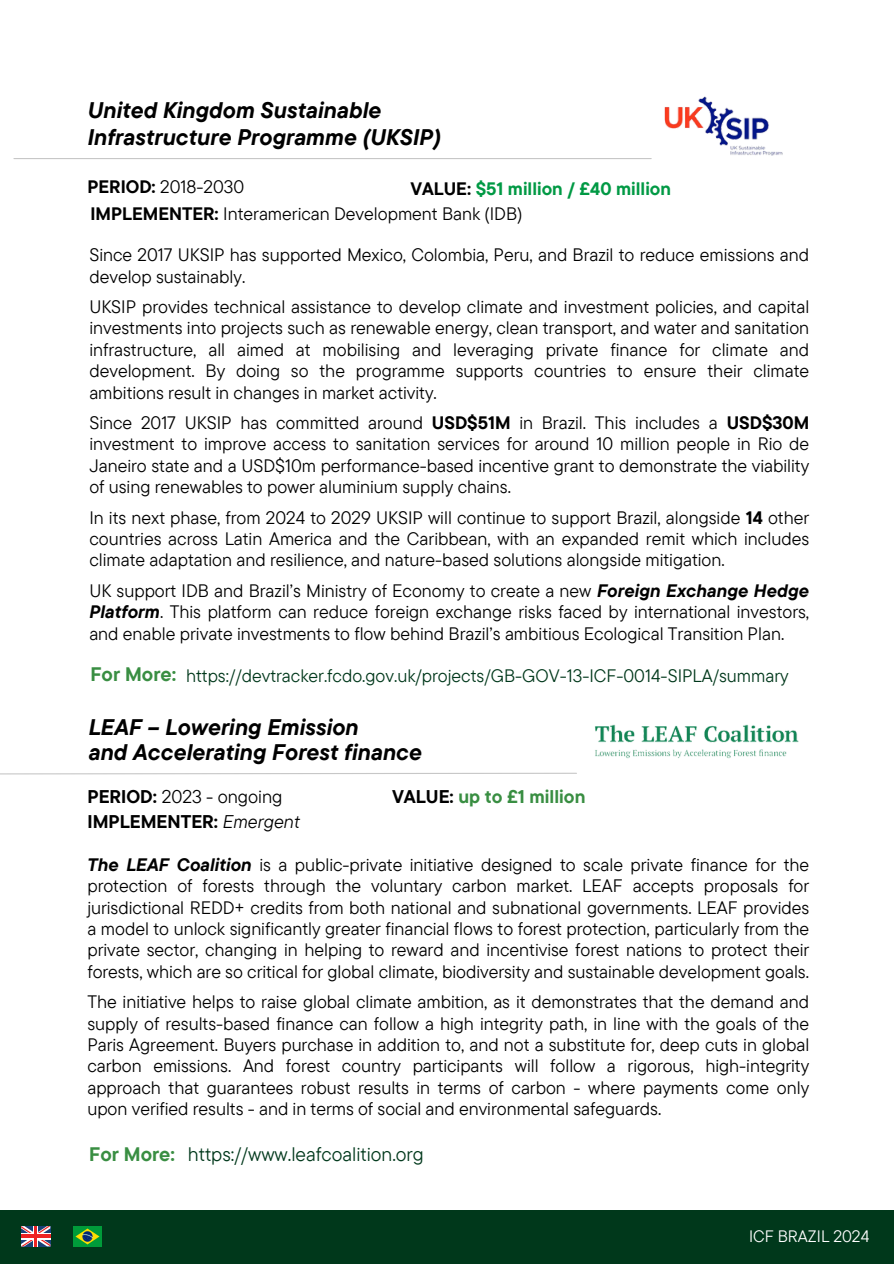
<style>
.page{position:relative;width:894px;height:1264px;background:#fff}
.page>*{position:absolute;margin:0;border:0;box-sizing:border-box;transform-origin:0 0}
.t1{font:italic 700 22.5px/24.8px "TT Commons Pro";color:#000}
.t2{font:19.5px "TT Commons Pro";color:#00381b}
.t3{font:700 18.3px "TT Commons Pro";color:#000}
.t4{font:18.3px "TT Commons Pro";color:#000}
.t5{font:700 18.3px "TT Commons Pro";color:#398e42}
.t6{font:18px/21.3px "TT Commons Pro";color:#000;text-align:justify}
.t7{font:18px "TT Commons Pro";color:#00381b}
.t8{font:700 18px "TT Commons Pro";color:#094}
.t9{font:16.5px "TT Commons Pro";color:#fff}
.s1{font-weight:700}
.s2{color:#000}
.s3{font-weight:700;font-style:italic}
.s4{font-weight:700;font-size:19.5px;color:#398e42}
.s5{font-weight:400;font-style:italic}
.s6{font-weight:700;color:#398e42}
</style>
<div class="page">
<div style="left:0;top:1210px;width:893px;height:53px;background:#00381b"></div>
<svg style="left:21px;top:1226px;width:29px;height:20px"></svg>
<svg style="left:21px;top:1232px;width:29px;height:7px"></svg>
<hr style="left:34px;top:1226px;width:4px;height:20px;background:#fff">
<hr style="left:21px;top:1234px;width:29px;height:3px;background:#ee2323">
<hr style="left:34px;top:1226px;width:3px;height:20px;background:#ee2323">
<img style="left:74px;top:1226px;width:28px;height:20px">
<svg style="left:0;top:772px;width:577px;height:3px"></svg>
<img style="left:595px;top:724px;width:204px;height:35px">
<hr style="left:14px;top:158px;width:637px;height:1px;background:#c7c7c7">
<img style="left:664px;top:96px;width:119px;height:60px">
<p class="t1" style="left:88px;top:96px;width:355px;line-height:27px">United Kingdom Sustainable<br>Infrastructure Programme (UKSIP)</p>
<p class="t6" style="left:87px;top:172px;width:436px;line-height:27px"><span class="s1">PERIOD:</span> 2018-2030<br><span class="s1">IMPLEMENTER:</span> Interamerican Development Bank (IDB)</p>
<p class="t8" style="left:410px;top:177px;width:262px"><span class="s2">VALUE:</span> $51 million / £40 million</p>
<p class="t6" style="left:89px;top:244px;width:721px">Since 2017 UKSIP has supported Mexico, Colombia, Peru, and Brazil to reduce emissions and develop sustainably.</p>
<p class="t6" style="left:89px;top:296px;width:721px">UKSIP provides technical assistance to develop climate and investment policies, and capital investments into projects such as renewable energy, clean transport, and water and sanitation infrastructure, all aimed at mobilising and leveraging private finance for climate and development. By doing so the programme supports countries to ensure their climate ambitions result in changes in market activity.</p>
<p class="t6" style="left:89px;top:411px;width:721px">Since 2017 UKSIP has committed around <span class="s1">USD$51M</span> in Brazil. This includes a <span class="s1">USD$30M </span>investment to improve access to sanitation services for around 10 million people in Rio de Janeiro state and a USD$10m performance-based incentive grant to demonstrate the viability of using renewables to power aluminium supply chains.</p>
<p class="t6" style="left:89px;top:506px;width:721px">In its next phase, from 2024 to 2029 UKSIP will continue to support Brazil, alongside <span class="s1">14</span> other countries across Latin America and the Caribbean, with an expanded remit which includes climate adaptation and resilience, and nature-based solutions alongside mitigation.</p>
<p class="t6" style="left:89px;top:579px;width:721px">UK support IDB and Brazil’s Ministry of Economy to create a new <span class="s3">Foreign Exchange Hedge Platform</span>. This platform can reduce foreign exchange risks faced by international investors, and enable private investments to flow behind Brazil’s ambitious Ecological Transition Plan.</p>
<p class="t7" style="left:90px;top:664px;width:699px"><span class="s4">For More:</span> https://devtracker.fcdo.gov.uk/projects/GB-GOV-13-ICF-0014-SIPLA/summary</p>
<p class="t1" style="left:89px;top:714px;width:335px">LEAF – Lowering Emission<br>and Accelerating Forest finance</p>
<p class="t4" style="left:87px;top:785px;width:196px"><span class="s1">PERIOD:</span> 2023 - ongoing</p>
<p class="t5" style="left:392px;top:785px;width:195px"><span class="s2">VALUE:</span> up to £1 million</p>
<p class="t3" style="left:88px;top:809px;width:214px">IMPLEMENTER: <span class="s5">Emergent</span></p>
<p class="t6" style="left:87px;top:853px;width:723px"><span class="s3">The LEAF Coalition</span> is a public-private initiative designed to scale private finance for the protection of forests through the voluntary carbon market. LEAF accepts proposals for jurisdictional REDD+ credits from both national and subnational governments. LEAF provides a model to unlock significantly greater financial flows to forest protection, particularly from the private sector, changing in helping to reward and incentivise forest nations to protect their forests, which are so critical for global climate, biodiversity and sustainable development goals.</p>
<p class="t6" style="left:87px;top:990px;width:723px">The initiative helps to raise global climate ambition, as it demonstrates that the demand and supply of results-based finance can follow a high integrity path, in line with the goals of the Paris Agreement. Buyers purchase in addition to, and not a substitute for, deep cuts in global carbon emissions. And forest country participants will follow a rigorous, high-integrity approach that guarantees robust results in terms of carbon - where payments come only upon verified results - and in terms of social and environmental safeguards.</p>
<p class="t2" style="left:89px;top:1141px;width:336px"><span class="s6">For More:</span> https://www.leafcoalition.org</p>
<p class="t9" style="left:748px;top:1225px;width:122px">ICF BRAZIL 2024</p>
</div>
